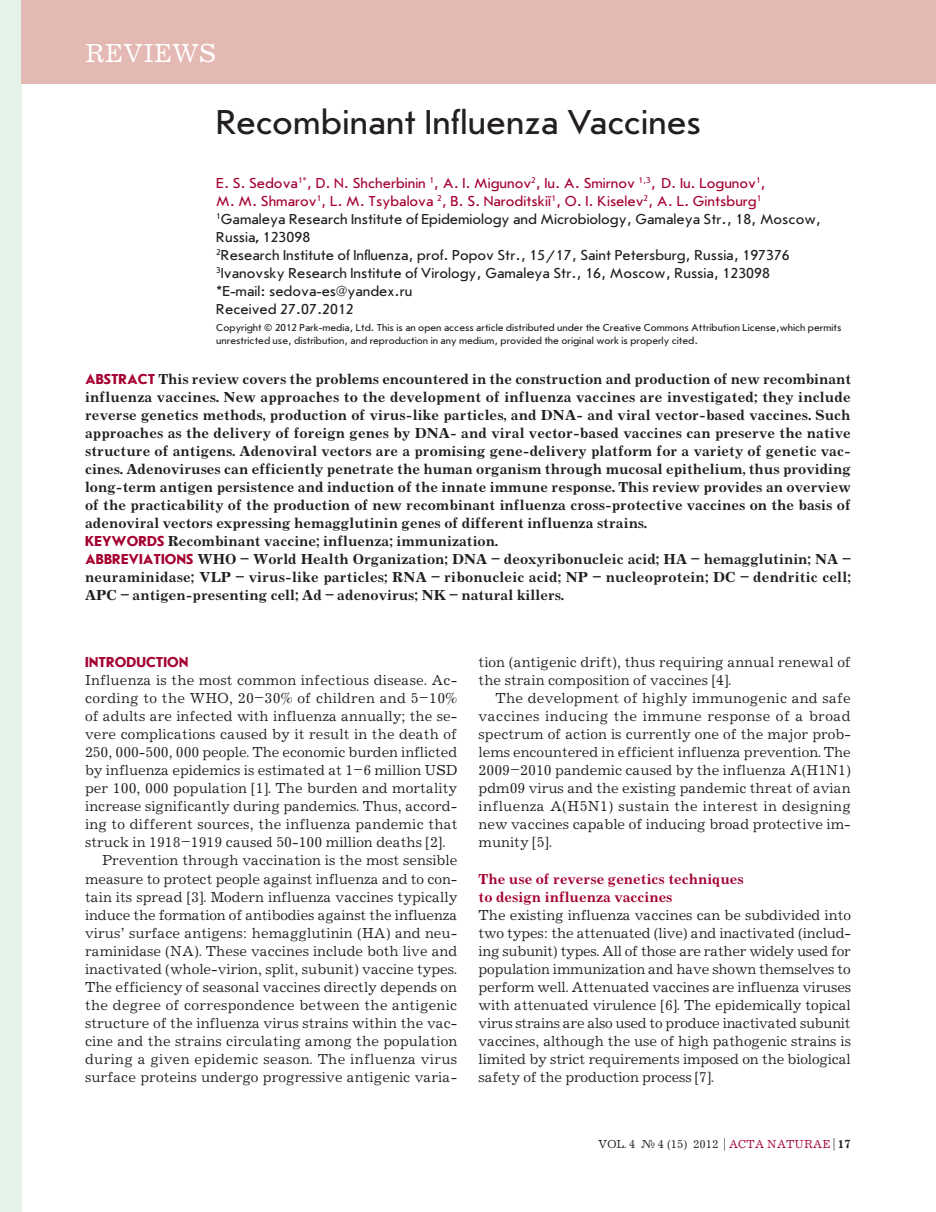
<style>
.page{position:relative;width:936px;height:1212px;background:#fff}
.page>*{position:absolute;margin:0;border:0;box-sizing:border-box;transform-origin:0 0}
.t1{font:36px "Journal Sans C";letter-spacing:.005em;color:#231f20}
.t2{font:27px "Journal C";color:#fff}
.t3{font:15px/18.1px "Journal C";color:#231f20;text-align:justify}
.t4{font:700 15px/18px "Journal C";color:#231f20}
.t5{font:15px/18px "Journal Sans C";color:#231f20}
.t6{font:15px "Journal C";letter-spacing:.02em;color:#231f20}
.t7{font:700 15px/18.1px "Journal C";color:#a50231}
.t8{font:700 15px "Journal Sans C";color:#a50231}
.t9{font:12px "Journal C";color:#231f20}
.t10{font:10.5px/12.6px "Journal Sans C";color:#231f20}
.s1{color:#a50231}
.s2{font-family:"Myriad Pro";color:#a50231}
.s3{font-weight:700}
.s4{font-family:"Journal Sans C";color:#a50231}
</style>
<div class="page">
<div style="left:0;top:0;width:21px;height:1212px;background:#e6f3ea"></div>
<div style="left:21px;top:0;width:914px;height:84px;background:#e5b9b3"></div>
<h2 class="t2" style="left:85px;top:39px;width:132px">REVIEWS</h2>
<h1 class="t1" style="left:216px;top:104px;width:486px">Recombinant Influenza Vaccines</h1>
<p class="t5" style="left:216px;top:175px;width:606px"><span class="s1">E. S. Sedova</span><sup>1</sup><sup>*</sup><span class="s1">, D. N. Shcherbinin</span> <sup>1</sup><span class="s1">, A. I. Migunov</span><sup>2</sup><span class="s1">, Iu. A. Smirnov</span> <sup>1,3</sup><span class="s1">, D. Iu. Logunov</span><sup>1</sup><span class="s1">,<br>M. M. Shmarov</span><sup>1</sup><span class="s1">, L. M. Tsybalova</span> <sup>2</sup><span class="s1">, B. S. Naroditski</span><span class="s2">ĭ</span><sup>1</sup><span class="s1">, O. I. Kiselev</span><sup>2</sup><span class="s1">, A. L. Gintsburg</span><sup>1<br></sup><sup>1</sup>Gamaleya Research Institute of Epidemiology and Microbiology, Gamaleya Str., 18, Moscow, Russia<span class="s3">,</span> 123098<br><sup>2</sup>Research Institute of Influenza, prof. Popov Str., 15/17, Saint Petersburg, Russia, 197376<br><sup>3</sup>Ivanovsky Research Institute of Virology, Gamaleya Str., 16, Moscow, Russia, 123098 *E-mail: sedova-es@yandex.ru<br>Received 27.07.2012</p>
<p class="t10" style="left:216px;top:322px;width:626px">Copyright © 2012 Park-media, Ltd. This is an open access article distributed under the Creative Commons Attribution License,which permits unrestricted use, distribution, and reproduction in any medium, provided the original work is properly cited.</p>
<p class="t4" style="left:85px;top:370px;width:767px"><span class="s4">ABSTRACT</span> This review covers the problems encountered in the construction and production of new recombinant influenza vaccines. New approaches to the development of influenza vaccines are investigated; they include reverse genetics methods, production of virus-like particles, and DNA- and viral vector-based vaccines. Such approaches as the delivery of foreign genes by DNA- and viral vector-based vaccines can preserve the native structure of antigens. Adenoviral vectors are a promising gene-delivery platform for a variety of genetic vac&shy;cines. Adenoviruses can efficiently penetrate the human organism through mucosal epithelium, thus providing long-term antigen persistence and induction of the innate immune response. This review provides an overview of the practicability of the production of new recombinant influenza cross-protective vaccines on the basis of adenoviral vectors expressing hemagglutinin genes of different influenza strains.<br><span class="s4">KEYWORDS</span> Recombinant vaccine; influenza; immunization.<br><span class="s4">ABBREVIATIONS</span> WHO – World Health Organization; DNA – deoxyribonucleic acid; HA – hemagglutinin; NA – neuraminidase; VLP – virus-like particles; RNA – ribonucleic acid; NP – nucleoprotein; DC – dendritic cell; APC – antigen-presenting cell; Ad – adenovirus; NK – natural killers.</p>
<p class="t8" style="left:85px;top:654px;width:105px">INTRODUCTION</p>
<p class="t3" style="left:85px;top:671px;width:374px">Influenza is the most common infectious disease. Ac-</p>
<p class="t6" style="left:85px;top:690px;width:373px">cording to the WHO, 20–30% of children and 5–10%</p>
<p class="t3" style="left:85px;top:707px;width:374px">of adults are infected with influenza annually; the se-</p>
<p class="t3" style="left:85px;top:725px;width:373px">vere complications caused by it result in the death of</p>
<p class="t3" style="left:85px;top:743px;width:373px">250, 000-500, 000 people. The economic burden inflicted</p>
<p class="t3" style="left:85px;top:762px;width:374px">by influenza epidemics is estimated at 1–6 million USD</p>
<p class="t3" style="left:85px;top:780px;width:373px">per 100, 000 population [1]. The burden and mortality</p>
<p class="t3" style="left:85px;top:798px;width:374px">increase significantly during pandemics. Thus, accord-</p>
<p class="t3" style="left:85px;top:816px;width:374px">ing to different sources, the influenza pandemic that</p>
<p class="t3" style="left:85px;top:834px;width:361px">struck in 1918–1919 caused 50-100 million deaths [2].</p>
<p class="t3" style="left:102px;top:852px;width:357px">Prevention through vaccination is the most sensible</p>
<p class="t3" style="left:85px;top:870px;width:374px">measure to protect people against influenza and to con-</p>
<p class="t3" style="left:85px;top:888px;width:374px">tain its spread [3]. Modern influenza vaccines typically</p>
<p class="t3" style="left:85px;top:906px;width:373px">induce the formation of antibodies against the influenza</p>
<p class="t3" style="left:85px;top:924px;width:374px">virus’ surface antigens: hemagglutinin (HA) and neu-</p>
<p class="t3" style="left:85px;top:942px;width:374px">raminidase (NA). These vaccines include both live and</p>
<p class="t3" style="left:85px;top:960px;width:373px">inactivated (whole-virion, split, subunit) vaccine types.</p>
<p class="t3" style="left:85px;top:978px;width:373px">The efficiency of seasonal vaccines directly depends on</p>
<p class="t3" style="left:85px;top:997px;width:374px">the degree of correspondence between the antigenic</p>
<p class="t3" style="left:85px;top:1015px;width:374px">structure of the influenza virus strains within the vac-</p>
<p class="t3" style="left:85px;top:1033px;width:373px">cine and the strains circulating among the population</p>
<p class="t6" style="left:85px;top:1051px;width:373px">during a given epidemic season. The influenza virus</p>
<p class="t3" style="left:85px;top:1069px;width:374px">surface proteins undergo progressive antigenic varia-</p>
<p class="t3" style="left:478px;top:653px;width:374px">tion (antigenic drift), thus requiring annual renewal of the strain composition of vaccines [4].</p>
<p class="t3" style="left:478px;top:689px;width:374px;text-indent:17px">The development of highly immunogenic and safe vaccines inducing the immune response of a broad spectrum of action is currently one of the major prob&shy;lems encountered in efficient influenza prevention. The 2009–2010 pandemic caused by the influenza A(H1N1) pdm09 virus and the existing pandemic threat of avian influenza A(H5N1) sustain the interest in designing new vaccines capable of inducing broad protective im&shy;munity [5].</p>
<p class="t7" style="left:478px;top:870px;width:267px">The use of reverse genetics techniques to design influenza vaccines</p>
<p class="t3" style="left:478px;top:906px;width:374px">The existing influenza vaccines can be subdivided into two types: the attenuated (live) and inactivated (includ&shy;ing subunit) types. All of those are rather widely used for population immunization and have shown themselves to perform well. Attenuated vaccines are influenza viruses with attenuated virulence [6]. The epidemically topical virus strains are also used to produce inactivated subunit vaccines, although the use of high pathogenic strains is limited by strict requirements imposed on the biological safety of the production process [7].</p>
<p class="t9" style="left:598px;top:1137px;width:254px">VOL. 4 № 4 (15) 2012 | <span class="s1">Acta naturae</span> | <span class="s3">17</span></p>
</div>
